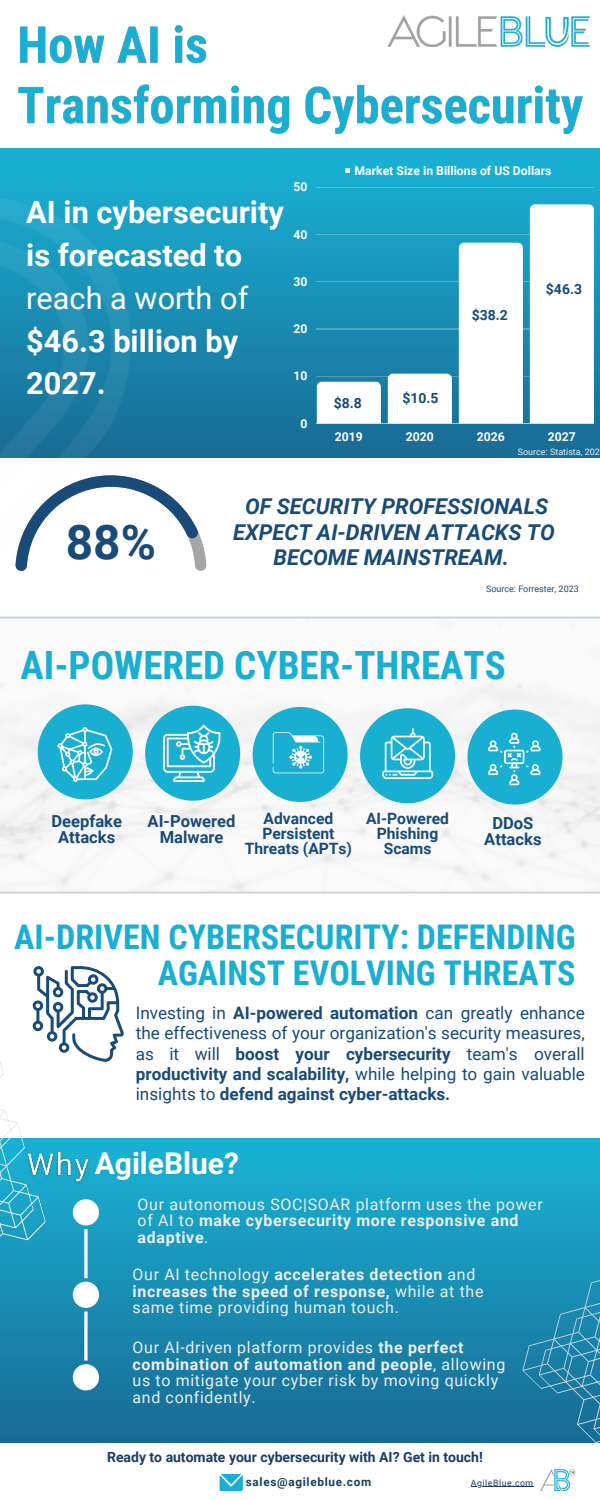
<style>
.page{position:relative;width:600px;height:1500px;background:#fff}
.page>*{position:absolute;margin:0;border:0;box-sizing:border-box;transform-origin:0 0}
.t1{font:700 47.8px "Roboto";color:#184b77}
.t2{font:700 39px "Roboto Condensed";color:#19afd2}
.t3{font:700 34px/35.5px "Roboto Condensed";color:#19afd2;text-align:right}
.t4{font:700 30.7px/42.8px "Roboto";color:#fff}
.t5{font:700 30px "Roboto";color:#fff}
.t6{font:italic 700 21.8px/25.5px "Roboto";color:#184b77;text-align:center}
.t7{font:17.2px/20.2px "Roboto";color:#184b77;text-align:justify}
.t8{font:700 16.6px/16.1px "Roboto";color:#184b77;text-align:center}
.t9{font:16px/16.5px "Roboto";letter-spacing:.04em;color:#edf0f2}
.t10{font:700 15.6px/15.4px "Roboto";color:#184b77;text-align:center}
.t11{font:700 14px "Roboto";color:#1b3c65}
.t12{font:700 14px "Roboto";color:#184b77}
.t13{font:700 12.2px "Roboto";color:#fff}
.t14{font:700 11.7px "Roboto";letter-spacing:.06em;color:#1b3c65}
.t15{font:9px "Roboto";color:#184b77}
.t16{font:9px "Roboto";color:#edf0f2}
.t17{font:8.7px "Roboto";letter-spacing:.06em;color:#1b3c65}
.s1{font-weight:400}
.s2{font-weight:700}
</style>
<div class="page">
<img style="left:0;top:624px;width:600px;height:268px">
<svg style="left:199px;top:149px;width:401px;height:308px;background:#39a1c1"></svg>
<div style="left:0;top:1138px;width:600px;height:304px;background:linear-gradient(to bottom,#19b3d6,#186a94)"></div>
<hr style="left:471px;top:1486px;width:63px;height:1px;background:#1b3c65">
<svg style="left:513px;top:1188px;width:87px;height:303px;background:#419dbd"></svg>
<svg style="left:345px;top:168px;width:5px;height:5px"></svg>
<hr style="left:317px;top:187px;width:277px;height:1px;background:#fff">
<hr style="left:317px;top:234px;width:277px;height:1px;background:#fff">
<hr style="left:317px;top:281px;width:277px;height:1px;background:#fff">
<hr style="left:317px;top:329px;width:277px;height:1px;background:#fff">
<hr style="left:317px;top:376px;width:277px;height:1px;background:#fff">
<hr style="left:317px;top:423px;width:277px;height:1px;background:#fff">
<svg style="left:317px;top:382px;width:64px;height:5px"></svg>
<svg style="left:388px;top:374px;width:64px;height:49px"></svg>
<svg style="left:459px;top:243px;width:64px;height:180px"></svg>
<svg style="left:530px;top:204px;width:64px;height:5px"></svg>
<img style="left:0;top:148px;width:199px;height:483px">
<svg style="left:15px;top:475px;width:192px;height:96px"></svg>
<div style="left:145px;top:706px;width:95px;height:95px;background:#19afd2;border-radius:50%"></div>
<svg style="left:163px;top:725px;width:57px;height:57px"></svg>
<div style="left:253px;top:707px;width:95px;height:95px;background:#19afd2;border-radius:50%"></div>
<svg style="left:273px;top:732px;width:51px;height:41px"></svg>
<div style="left:38px;top:704px;width:95px;height:95px;background:#19afd2;border-radius:50%"></div>
<svg style="left:58px;top:727px;width:54px;height:55px"></svg>
<div style="left:360px;top:708px;width:95px;height:95px;background:#19afd2;border-radius:50%"></div>
<svg style="left:382px;top:728px;width:51px;height:51px"></svg>
<div style="left:467px;top:710px;width:96px;height:95px;background:#19afd2;border-radius:50%"></div>
<svg style="left:488px;top:733px;width:53px;height:52px"></svg>
<svg style="left:0;top:966px;width:124px;height:424px"></svg>
<hr style="left:0;top:892px;width:600px;height:2px;background:#000">
<svg style="left:220px;top:1474px;width:23px;height:17px"></svg>
<img style="left:18px;top:15px;width:569px;height:120px">
<hr style="left:0;top:616px;width:600px;height:3px;background:#184b77">
<p class="t4" style="left:26px;top:191px;width:259px">AI in cybersecurity is forecasted to <span class="s1">reach a worth of </span>$46.3 billion by<br>2027.</p>
<p class="t13" style="left:294px;top:180px;width:16px">50</p>
<p class="t13" style="left:294px;top:227px;width:16px">40</p>
<p class="t13" style="left:294px;top:275px;width:16px">30</p>
<p class="t13" style="left:294px;top:322px;width:16px">20</p>
<p class="t13" style="left:294px;top:369px;width:16px">10</p>
<p class="t13" style="left:301px;top:416px;width:9px">0</p>
<p class="t13" style="left:355px;top:164px;width:199px">Market Size in Billions of US Dollars</p>
<p class="t12" style="left:334px;top:395px;width:30px">$8.8</p>
<p class="t12" style="left:402px;top:390px;width:38px">$10.5</p>
<p class="t12" style="left:472px;top:307px;width:38px">$38.2</p>
<p class="t12" style="left:546px;top:281px;width:38px">$46.3</p>
<p class="t13" style="left:335px;top:430px;width:30px">2019</p>
<p class="t13" style="left:406px;top:430px;width:30px">2020</p>
<p class="t13" style="left:477px;top:430px;width:30px">2026</p>
<p class="t13" style="left:548px;top:430px;width:30px">2027</p>
<p class="t16" style="left:518px;top:447px;width:84px">Source: Statista, 202</p>
<p class="t1" style="left:66px;top:514px;width:92px">88%</p>
<p class="t6" style="left:233px;top:494px;width:323px">OF SECURITY PROFESSIONALS<br>EXPECT AI-DRIVEN ATTACKS TO<br>BECOME MAINSTREAM.</p>
<p class="t15" style="left:486px;top:583px;width:94px">Source: Forrester, 2023</p>
<p class="t2" style="left:21px;top:642px;width:487px">AI-POWERED CYBER-THREATS</p>
<p class="t8" style="left:51px;top:813px;width:72px">Deepfake<br>Attacks</p>
<p class="t8" style="left:148px;top:813px;width:89px">AI-Powered<br>Malware</p>
<p class="t10" style="left:366px;top:811px;width:84px">AI-Powered<br>Phishing<br>Scams</p>
<p class="t8" style="left:484px;top:816px;width:59px">DDoS<br>Attacks</p>
<p class="t10" style="left:245px;top:811px;width:109px">Advanced<br>Persistent<br>Threats (APTs)</p>
<p class="t3" style="left:14px;top:920px;width:563px">AI-DRIVEN CYBERSECURITY: DEFENDING<br>AGAINST EVOLVING THREATS</p>
<p class="t7" style="left:136px;top:1003px;width:451px">Investing in <span class="s2">AI-powered automation</span> can greatly enhance the effectiveness of your organization's security measures, as it will <span class="s2">boost your cybersecurity</span> team's overall <span class="s2">productivity and scalability,</span> while helping to gain valuable insights to <span class="s2">defend against cyber-attacks.</span></p>
<p class="t5" style="left:95px;top:1147px;width:146px">AgileBlue?</p>
<p class="t9" style="left:138px;top:1196px;width:407px">Our autonomous SOC|SOAR platform uses the power of AI to <span class="s2">make cybersecurity more responsive and adaptive</span>.</p>
<p class="t9" style="left:133px;top:1267px;width:352px">Our AI technology <span class="s2">accelerates detection</span> and <span class="s2">increases the speed of response,</span> while at the same time providing human touch.</p>
<p class="t9" style="left:133px;top:1339px;width:374px">Our AI-driven platform provides <span class="s2">the perfect combination of automation and people</span>, allowing us to mitigate your cyber risk by moving quickly and confidently.</p>
<p class="t11" style="left:107px;top:1450px;width:377px">Ready to automate your cybersecurity with AI? Get in touch!</p>
<p class="t14" style="left:246px;top:1476px;width:127px">sales@agileblue.com</p>
<p class="t17" style="left:471px;top:1478px;width:64px">AgileBlue.com</p>
</div>
